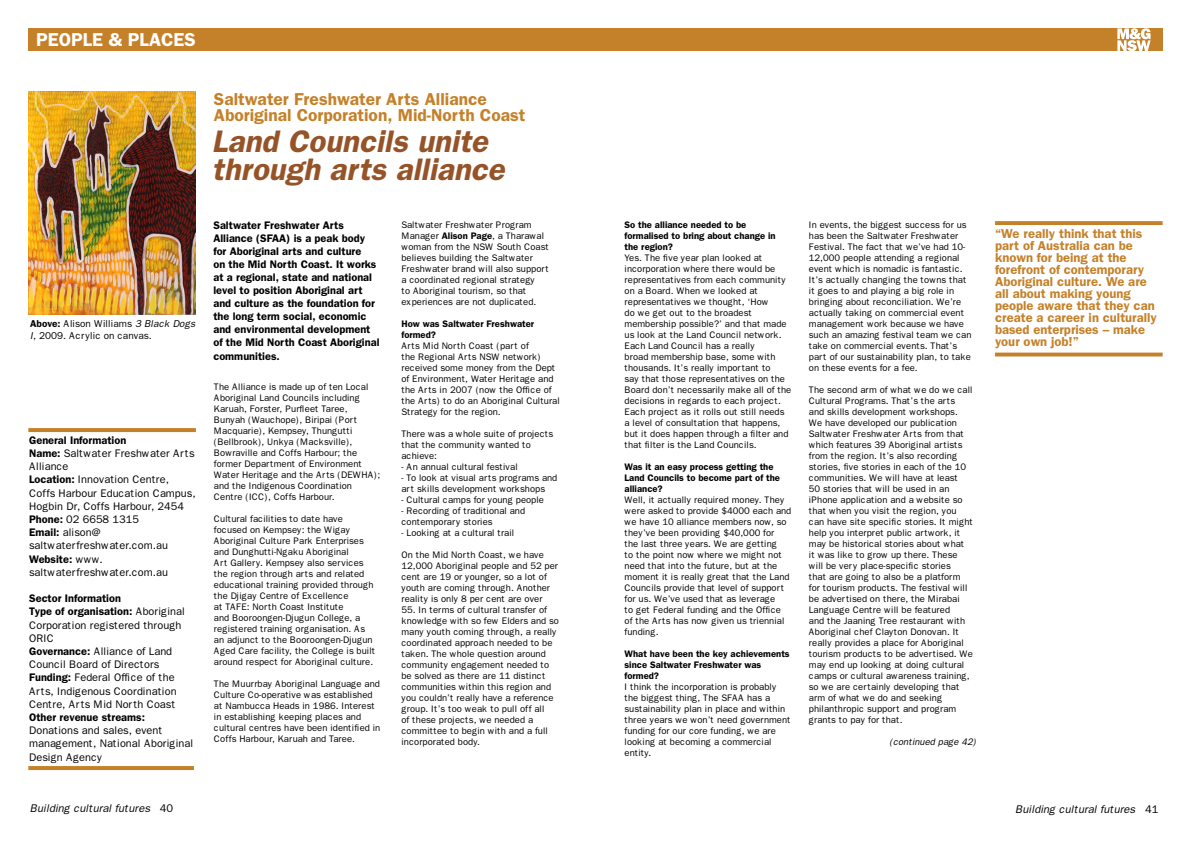
<style>
.page{position:relative;width:1191px;height:842px;background:#fff}
.page>*{position:absolute;margin:0;border:0;box-sizing:border-box;transform-origin:0 0}
.t1{font:italic 600 31.3px/27.8px "Franklin Gothic";color:#955327}
.t2{font:600 18.8px "Franklin Gothic";color:#fff}
.t3{font:600 17.3px/15.9px "Franklin Gothic";color:#c5812a}
.t4{font:600 13px/12px "Franklin Gothic";color:#c5812a}
.t5{font:italic 11.1px "Franklin Gothic";color:#000}
.t6{font:11px/13.2px "Franklin Gothic";color:#000}
.t7{font:600 11px/13px "Franklin Gothic";color:#000}
.t8{font:10px/12px "Franklin Gothic";color:#000}
.t9{font:9.5px/11px "Franklin Gothic";color:#000}
.t10{font:600 9.5px/11px "Franklin Gothic";color:#000}
.t11{font:italic 9.5px "Franklin Gothic";color:#000}
.s1{font-weight:600}
.s2{font-style:italic}
.s3{font-style:normal}
</style>
<div class="page">
<div style="left:28px;top:28px;width:1134px;height:23px;background:#c5812a"></div>
<svg style="left:1117px;top:28px;width:33px;height:23px"></svg>
<svg style="left:28px;top:428px;width:168px;height:4px"></svg>
<hr style="left:28px;top:766px;width:166px;height:4px;background:#c5812a">
<img style="left:28px;top:92px;width:167px;height:222px">
<svg style="left:995px;top:221px;width:167px;height:4px"></svg>
<hr style="left:995px;top:353px;width:167px;height:3px;background:#c5812a">
<h2 class="t2" style="left:36px;top:29px;width:161px">PEOPLE &amp; PLACES</h2>
<p class="t8" style="left:30px;top:318px;width:167px"><span class="s1">Above:</span> Alison Williams <span class="s2">3 Black Dogs<br>I</span>, 2009. Acrylic on canvas.</p>
<p class="t6" style="left:29px;top:434px;width:168px"><span class="s1">General Information<br>Name:</span> Saltwater Freshwater Arts<br>Alliance<br><span class="s1">Location:</span> Innovation Centre,<br>Coffs Harbour Education Campus,<br>Hogbin Dr, Coffs Harbour, 2454<br><span class="s1">Phone:</span> 02 6658 1315<br><span class="s1">Email:</span> alison@ saltwaterfreshwater.com.au<br><span class="s1">Website:</span> www. saltwaterfreshwater.com.au</p>
<p class="t6" style="left:29px;top:592px;width:157px"><span class="s1">Sector Information<br>Type of organisation:</span> Aboriginal<br>Corporation registered through<br>ORIC<br><span class="s1">Governance:</span> Alliance of Land<br>Council Board of Directors<br><span class="s1">Funding:</span> Federal Office of the<br>Arts, Indigenous Coordination<br>Centre, Arts Mid North Coast</p>
<p class="t7" style="left:29px;top:711px;width:117px">Other revenue streams:</p>
<p class="t6" style="left:29px;top:724px;width:166px">Donations and sales, event management, National Aboriginal<br>Design Agency</p>
<h3 class="t3" style="left:214px;top:91px;width:313px">Saltwater Freshwater Arts Alliance<br>Aboriginal Corporation, Mid-North Coast</h3>
<h1 class="t1" style="left:212px;top:128px;width:294px">Land Councils unite through arts alliance</h1>
<p class="t7" style="left:213px;top:219px;width:168px">Saltwater Freshwater Arts<br>Alliance (SFAA) is a peak body for Aboriginal arts and culture<br>on the Mid North Coast. It works at a regional, state and national level to position Aboriginal art and culture as the foundation for the long term social, economic and environmental development of the Mid North Coast Aboriginal communities.</p>
<p class="t9" style="left:214px;top:381px;width:168px">The Alliance is made up of ten Local Aboriginal Land Councils including Karuah, Forster, Purfleet Taree, Bunyah (Wauchope), Biripai (Port Macquarie), Kempsey, Thungutti (Bellbrook), Unkya (Macksville), Bowraville and Coffs Harbour; the former Department of Environment Water Heritage and the Arts (DEWHA); and the Indigenous Coordination Centre (ICC), Coffs Harbour.</p>
<p class="t9" style="left:214px;top:513px;width:163px">Cultural facilities to date have focused on Kempsey: the Wigay Aboriginal Culture Park Enterprises and Dunghutti-Ngaku Aboriginal<br>Art Gallery. Kempsey also services the region through arts and related educational training provided through the Djigay Centre of Excellence<br>at TAFE: North Coast Institute<br>and Booroongen-Djugun College, a registered training organisation. As an adjunct to the Booroongen-Djugun Aged Care facility, the College is built around respect for Aboriginal culture.</p>
<p class="t9" style="left:214px;top:678px;width:168px">The Muurrbay Aboriginal Language and Culture Co-operative was established at Nambucca Heads in 1986. Interest in establishing keeping places and cultural centres have been identified in Coffs Harbour, Karuah and Taree.</p>
<p class="t9" style="left:401px;top:220px;width:149px">Saltwater Freshwater Program<br>Manager <span class="s1">Alison Page</span>, a Tharawal woman from the NSW South Coast believes building the Saltwater<br>Freshwater brand will also support a coordinated regional strategy<br>to Aboriginal tourism, so that experiences are not duplicated.</p>
<p class="t10" style="left:401px;top:319px;width:134px">How was Saltwater Freshwater formed?</p>
<p class="t9" style="left:401px;top:341px;width:160px">Arts Mid North Coast (part of<br>the Regional Arts NSW network) received some money from the Dept of Environment, Water Heritage and the Arts in 2007 (now the Office of the Arts) to do an Aboriginal Cultural<br>Strategy for the region.</p>
<p class="t9" style="left:401px;top:429px;width:153px">There was a whole suite of projects that the community wanted to achieve:</p>
<p class="t9" style="left:401px;top:462px;width:118px">- An annual cultural festival</p>
<p class="t9" style="left:401px;top:473px;width:157px">- To look at visual arts programs and art skills development workshops</p>
<p class="t9" style="left:401px;top:495px;width:144px">- Cultural camps for young people</p>
<p class="t9" style="left:401px;top:506px;width:125px">- Recording of traditional and contemporary stories</p>
<p class="t9" style="left:401px;top:528px;width:114px">- Looking at a cultural trail</p>
<p class="t9" style="left:401px;top:550px;width:158px">On the Mid North Coast, we have<br>12,000 Aboriginal people and 52 per cent are 19 or younger, so a lot of youth are coming through. Another reality is only 8 per cent are over</p>
<p class="t9" style="left:401px;top:605px;width:159px">55. In terms of cultural transfer of knowledge with so few Elders and so many youth coming through, a really coordinated approach needed to be taken. The whole question around community engagement needed to be solved as there are 11 distinct communities within this region and you couldn’t really have a reference group. It’s too weak to pull off all<br>of these projects, we needed a committee to begin with and a full incorporated body.</p>
<p class="t10" style="left:624px;top:219px;width:153px">So the alliance needed to be formalised to bring about change in the region?</p>
<p class="t9" style="left:624px;top:253px;width:168px">Yes. The five year plan looked at incorporation where there would be representatives from each community on a Board. When we looked at representatives we thought, ‘How<br>do we get out to the broadest membership possible?’ and that made us look at the Land Council network.<br>Each Land Council has a really<br>broad membership base, some with thousands. It’s really important to<br>say that those representatives on the Board don’t necessarily make all of the decisions in regards to each project.<br>Each project as it rolls out still needs a level of consultation that happens, but it does happen through a filter and that filter is the Land Councils.</p>
<p class="t10" style="left:624px;top:462px;width:157px">Was it an easy process getting the<br>Land Councils to become part of the alliance?</p>
<p class="t9" style="left:624px;top:495px;width:168px">Well, it actually required money. They were asked to provide $4000 each and we have 10 alliance members now, so they’ve been providing $40,000 for<br>the last three years. We are getting<br>to the point now where we might not need that into the future, but at the moment it is really great that the Land Councils provide that level of support for us. We’ve used that as leverage<br>to get Federal funding and the Office<br>of the Arts has now given us triennial funding.</p>
<p class="t10" style="left:624px;top:649px;width:167px">What have been the key achievements since Saltwater Freshwater was formed?</p>
<p class="t9" style="left:624px;top:682px;width:168px">I think the incorporation is probably the biggest thing, The SFAA has a sustainability plan in place and within three years we won’t need government funding for our core funding, we are looking at becoming a commercial entity.</p>
<p class="t9" style="left:809px;top:220px;width:164px">In events, the biggest success for us has been the Saltwater Freshwater Festival. The fact that we’ve had 10- 12,000 people attending a regional event which is nomadic is fantastic.<br>It’s actually changing the towns that it goes to and playing a big role in bringing about reconciliation. We’re actually taking on commercial event management work because we have such an amazing festival team we can take on commercial events. That’s part of our sustainability plan, to take on these events for a fee.</p>
<p class="t9" style="left:809px;top:385px;width:166px">The second arm of what we do we call Cultural Programs. That’s the arts<br>and skills development workshops.<br>We have developed our publication Saltwater Freshwater Arts from that which features 39 Aboriginal artists from the region. It’s also recording stories, five stories in each of the 10 communities. We will have at least<br>50 stories that will be used in an iPhone application and a website so that when you visit the region, you can have site specific stories. It might help you interpret public artwork, it may be historical stories about what<br>it was like to grow up there. These will be very place-specific stories<br>that are going to also be a platform for tourism products. The festival will be advertised on there, the Mirabai Language Centre will be featured<br>and the Jaaning Tree restaurant with Aboriginal chef Clayton Donovan. It really provides a place for Aboriginal tourism products to be advertised. We may end up looking at doing cultural camps or cultural awareness training, so we are certainly developing that arm of what we do and seeking philanthropic support and program grants to pay for that.</p>
<p class="t11" style="left:889px;top:737px;width:89px">(continued page 42)</p>
<p class="t4" style="left:995px;top:227px;width:163px">“We really think that this part of Australia can be known for being at the forefront of contemporary<br>Aboriginal culture. We are all about making young people aware that they can create a career in culturally based enterprises – make your own job!”</p>
<p class="t5" style="left:30px;top:802px;width:145px">Building cultural futures <span class="s3">40</span></p>
<p class="t5" style="left:1015px;top:803px;width:145px">Building cultural futures <span class="s3">41</span></p>
</div>
